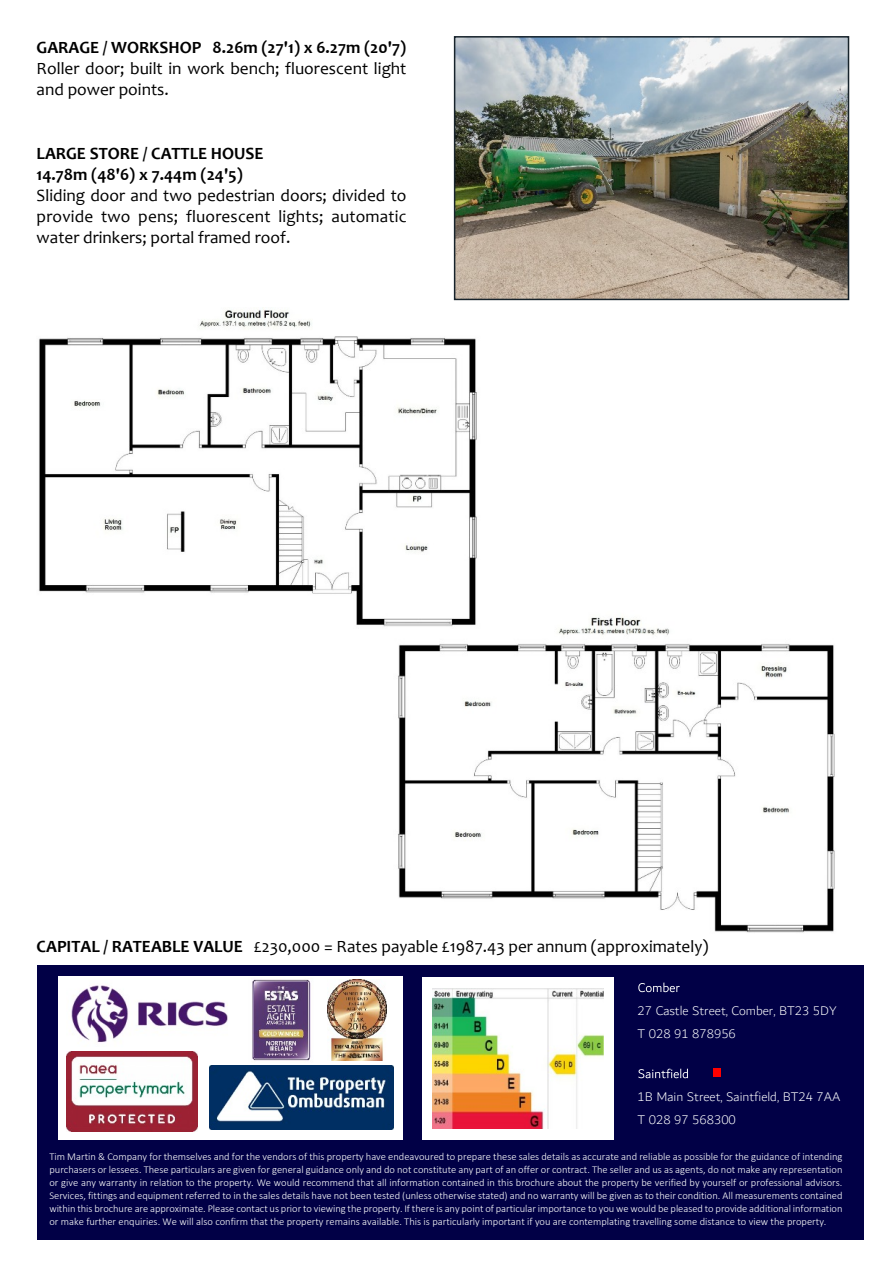
<style>
.page{position:relative;width:893px;height:1263px;background:#fff}
.page>*{position:absolute;margin:0;border:0;box-sizing:border-box;transform-origin:0 0}
.t1{font:17.25px/21px "Candara";color:#000}
.t2{font:700 17.25px/21px "Candara";color:#000}
.t3{font:300 13.5px/22.8px "Dubai";color:#fff}
.t4{font:300 10.5px/12.8px "Calibri";color:#fff;text-align:justify}
.s1{font-weight:700}
</style>
<div class="page">
<div style="left:37px;top:965px;width:826px;height:274px;background:#010046"></div>
<div style="left:58px;top:977px;width:345px;height:163px;background:#fff"></div>
<img style="left:66px;top:1063px;width:132px;height:68px">
<img style="left:210px;top:1066px;width:183px;height:63px">
<img style="left:66px;top:979px;width:245px;height:84px">
<img style="left:328px;top:980px;width:59px;height:80px">
<svg style="left:638px;top:982px;width:42px;height:10px"></svg>
<svg style="left:638px;top:1069px;width:50px;height:9px"></svg>
<div style="left:713px;top:1068px;width:8px;height:8px;background:#f00"></div>
<img style="left:457px;top:39px;width:389px;height:258px">
<div style="left:454px;top:36px;width:395px;height:264px;border:2px solid #17232b"></div>
<img style="left:398px;top:617px;width:437px;height:316px">
<img style="left:39px;top:307px;width:443px;height:322px">
<div style="left:422px;top:977px;width:191px;height:163px;background:#fff"></div>
<img style="left:432px;top:988px;width:171px;height:140px">
<h1 class="t2" style="left:37px;top:39px;width:371px">GARAGE / WORKSHOP 8.26m (27'1) x 6.27m (20'7)</h1>
<h1 class="t1" style="left:37px;top:60px;width:371px">Roller door; built in work bench; fluorescent light and power points.</h1>
<h1 class="t2" style="left:37px;top:144px;width:228px">LARGE STORE / CATTLE HOUSE<br>14.78m (48'6) x 7.44m (24'5)</h1>
<h1 class="t1" style="left:37px;top:186px;width:371px;text-align:justify">Sliding door and two pedestrian doors; divided to provide two pens; fluorescent lights; automatic water drinkers; portal framed roof.</h1>
<h1 class="t1" style="left:37px;top:937px;width:673px"><span class="s1">CAPITAL / RATEABLE VALUE</span> £230,000 = Rates payable £1987.43 per annum (approximately)</h1>
<p class="t3" style="left:638px;top:1000px;width:200px">27 Castle Street, Comber, BT23 5DY<br>T 028 91 878956</p>
<p class="t3" style="left:638px;top:1086px;width:204px">1B Main Street, Saintfield, BT24 7AA<br>T 028 97 568300</p>
<p class="t4" style="left:49px;top:1151px;width:795px">Tim Martin &amp; Company for themselves and for the vendors of this property have endeavoured to prepare these sales details as accurate and reliable as possible for the guidance of intending purchasers or lessees. These particulars are given for general guidance only and do not constitute any part of an offer or contract. The seller and us as agents, do not make any representation or give any warranty in relation to the property. We would recommend that all information contained in this brochure about the property be verified by yourself or professional advisors.<br>Services, fittings and equipment referred to in the sales details have not been tested (unless otherwise stated) and no warranty will be given as to their condition. All measurements contained within this brochure are approximate. Please contact us prior to viewing the property. If there is any point of particular importance to you we would be pleased to provide additional information or make further enquiries. We will also confirm that the property remains available. This is particularly important if you are contemplating travelling some distance to view the property.</p>
</div>
